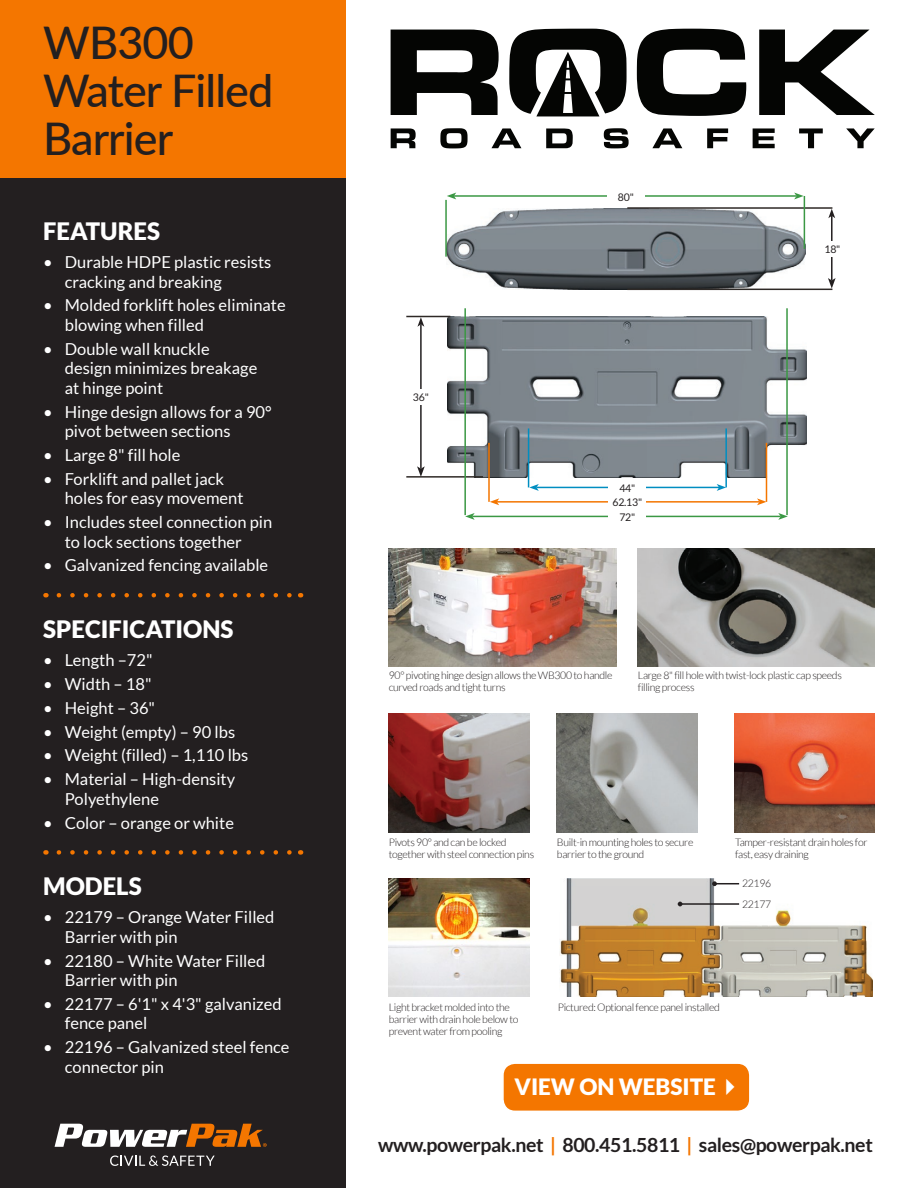
<style>
.page{position:relative;width:918px;height:1188px;background:#fff}
.page>*{position:absolute;margin:0;border:0;box-sizing:border-box;transform-origin:0 0}
.t1{font:500 45px/48px "Lato";letter-spacing:-.02em;color:#231f20}
.t2{font:900 24px "Lato";color:#fff}
.t3{font:900 22.5px "Lato";color:#fff}
.t4{font:700 19.5px "Lato";letter-spacing:-.02em;color:#231f20}
.t5{font:16.5px/19.5px "Lato";color:#fff}
.t6{font:300 10.5px/12px "Lato";letter-spacing:-.03em;color:#231f20}
.t7{font:10.5px "Lato";letter-spacing:-.02em;color:#231f20}
.s1{color:#f47600}
</style>
<div class="page">
<div style="left:0;top:0;width:346px;height:1188px;background:#231f20"></div>
<div style="left:0;top:0;width:346px;height:178px;background:#f47600"></div>
<svg style="left:55px;top:1124px;width:212px;height:23px"></svg>
<svg style="left:110px;top:1156px;width:105px;height:10px"></svg>
<svg style="left:509px;top:29px;width:118px;height:87px"></svg>
<svg style="left:391px;top:30px;width:108px;height:85px"></svg>
<svg style="left:637px;top:29px;width:109px;height:87px"></svg>
<svg style="left:759px;top:30px;width:116px;height:85px"></svg>
<svg style="left:391px;top:128px;width:25px;height:20px"></svg>
<svg style="left:440px;top:128px;width:28px;height:20px"></svg>
<svg style="left:491px;top:128px;width:30px;height:20px"></svg>
<svg style="left:546px;top:129px;width:27px;height:19px"></svg>
<svg style="left:604px;top:128px;width:25px;height:20px"></svg>
<svg style="left:652px;top:128px;width:30px;height:20px"></svg>
<svg style="left:707px;top:128px;width:21px;height:20px"></svg>
<svg style="left:753px;top:128px;width:22px;height:20px"></svg>
<svg style="left:799px;top:128px;width:24px;height:20px"></svg>
<svg style="left:846px;top:128px;width:29px;height:20px"></svg>
<div style="left:503px;top:1063px;width:247px;height:48px;background:#f47600;border-radius:12px"></div>
<div style="left:502px;top:1062px;width:249px;height:50px;border:2px solid #fff;border-radius:12px"></div>
<svg style="left:59px;top:593px;width:233px;height:4px"></svg>
<svg style="left:59px;top:850px;width:233px;height:5px"></svg>
<img style="left:389px;top:548px;width:227px;height:119px">
<img style="left:638px;top:548px;width:237px;height:119px">
<img style="left:389px;top:713px;width:140px;height:119px">
<img style="left:557px;top:713px;width:140px;height:119px">
<img style="left:734px;top:713px;width:141px;height:119px">
<img style="left:389px;top:878px;width:140px;height:119px">
<img style="left:560px;top:878px;width:312px;height:119px">
<img style="left:448px;top:316px;width:358px;height:162px">
<hr style="left:786px;top:308px;width:2px;height:207px;background:#3b9844">
<hr style="left:488px;top:443px;width:2px;height:59px;background:#f47600">
<hr style="left:528px;top:428px;width:1px;height:59px;background:#008ec1">
<hr style="left:725px;top:428px;width:2px;height:59px;background:#008ec1">
<hr style="left:766px;top:443px;width:1px;height:59px;background:#f47600">
<hr style="left:472px;top:516px;width:309px;height:1px;background:#3b9844">
<svg style="left:465px;top:513px;width:10px;height:7px"></svg>
<svg style="left:778px;top:513px;width:10px;height:7px"></svg>
<hr style="left:497px;top:501px;width:262px;height:2px;background:#f47600">
<svg style="left:490px;top:498px;width:9px;height:7px"></svg>
<svg style="left:757px;top:498px;width:9px;height:7px"></svg>
<hr style="left:536px;top:487px;width:183px;height:1px;background:#008ec1">
<svg style="left:529px;top:484px;width:10px;height:7px"></svg>
<svg style="left:717px;top:484px;width:9px;height:7px"></svg>
<div style="left:609px;top:513px;width:37px;height:9px;background:#fff"></div>
<div style="left:609px;top:498px;width:37px;height:10px;background:#fff"></div>
<div style="left:609px;top:484px;width:37px;height:9px;background:#fff"></div>
<hr style="left:406px;top:316px;width:44px;height:1px;background:#2e2926">
<hr style="left:406px;top:476px;width:77px;height:2px;background:#2e2926">
<hr style="left:464px;top:308px;width:2px;height:207px;background:#3b9844">
<hr style="left:420px;top:324px;width:2px;height:145px;background:#231f20">
<svg style="left:417px;top:317px;width:7px;height:10px"></svg>
<svg style="left:417px;top:466px;width:8px;height:11px"></svg>
<div style="left:402px;top:389px;width:37px;height:16px;background:#fff"></div>
<img style="left:446px;top:208px;width:359px;height:81px">
<hr style="left:454px;top:195px;width:343px;height:2px;background:#3b9844">
<svg style="left:447px;top:193px;width:9px;height:6px"></svg>
<svg style="left:794px;top:193px;width:10px;height:6px"></svg>
<div style="left:607px;top:192px;width:37px;height:10px;background:#fff"></div>
<hr style="left:627px;top:207px;width:205px;height:2px;background:#2e2926">
<hr style="left:627px;top:289px;width:205px;height:1px;background:#2e2926">
<hr style="left:831px;top:216px;width:2px;height:64px;background:#231f20">
<svg style="left:828px;top:209px;width:7px;height:9px"></svg>
<svg style="left:828px;top:278px;width:8px;height:11px"></svg>
<div style="left:814px;top:241px;width:37px;height:16px;background:#fff"></div>
<hr style="left:445px;top:200px;width:2px;height:57px;background:#3b9844">
<hr style="left:804px;top:196px;width:1px;height:53px;background:#3b9844">
<svg style="left:712px;top:881px;width:27px;height:5px"></svg>
<hr style="left:680px;top:903px;width:59px;height:2px;background:#231f20">
<svg style="left:678px;top:902px;width:4px;height:4px"></svg>
<h1 class="t1" style="left:43px;top:17px;width:232px">WB300<br>Water Filled<br>Barrier</h1>
<h2 class="t2" style="left:43px;top:217px;width:119px">FEATURES</h2>
<p class="t5" style="left:65px;top:252px;width:208px;text-indent:-22px">• Durable HDPE plastic resists cracking and breaking</p>
<p class="t5" style="left:65px;top:296px;width:223px;text-indent:-22px">• Molded forklift holes eliminate blowing when filled</p>
<p class="t5" style="left:65px;top:339px;width:194px;text-indent:-22px">• Double wall knuckle design minimizes breakage at hinge point</p>
<p class="t5" style="left:65px;top:402px;width:208px;text-indent:-22px">• Hinge design allows for a 90° pivot between sections</p>
<p class="t5" style="left:43px;top:445px;width:139px">• Large 8" fill hole</p>
<p class="t5" style="left:65px;top:469px;width:180px;text-indent:-22px">• Forklift and pallet jack holes for easy movement</p>
<p class="t5" style="left:43px;top:512px;width:231px;text-align:center">• Includes steel connection pin to lock sections together</p>
<p class="t5" style="left:43px;top:556px;width:227px">• Galvanized fencing available</p>
<h2 class="t2" style="left:43px;top:615px;width:192px">SPECIFICATIONS</h2>
<p class="t5" style="left:43px;top:650px;width:111px">• Length –72"</p>
<p class="t5" style="left:43px;top:674px;width:110px">• Width – 18"</p>
<p class="t5" style="left:43px;top:698px;width:113px">• Height – 36"</p>
<p class="t5" style="left:43px;top:722px;width:193px">• Weight (empty) – 90 lbs</p>
<p class="t5" style="left:43px;top:746px;width:207px">• Weight (filled) – 1,110 lbs</p>
<p class="t5" style="left:65px;top:769px;width:172px;text-indent:-22px">• Material – High-density<br>Polyethylene</p>
<p class="t5" style="left:43px;top:813px;width:192px">• Color – orange or white</p>
<h2 class="t2" style="left:43px;top:872px;width:100px">MODELS</h2>
<p class="t5" style="left:65px;top:907px;width:211px;text-indent:-22px">• 22179 – Orange Water Filled<br>Barrier with pin</p>
<p class="t5" style="left:65px;top:951px;width:202px;text-indent:-22px">• 22180 – White Water Filled<br>Barrier with pin</p>
<p class="t5" style="left:65px;top:994px;width:218px;text-indent:-22px">• 22177 – 6'1" x 4'3" galvanized fence panel</p>
<p class="t5" style="left:65px;top:1037px;width:226px;text-indent:-22px">• 22196 – Galvanized steel fence connector pin</p>
<p class="t7" style="left:413px;top:391px;width:17px">36"</p>
<p class="t7" style="left:618px;top:191px;width:17px">80"</p>
<p class="t7" style="left:619px;top:482px;width:17px">44"</p>
<p class="t7" style="left:613px;top:497px;width:31px">62.13"</p>
<p class="t7" style="left:619px;top:511px;width:17px">72"</p>
<p class="t7" style="left:824px;top:243px;width:17px">18"</p>
<p class="t6" style="left:389px;top:670px;width:225px">90° pivoting hinge design allows the WB300 to handle curved roads and tight turns</p>
<p class="t6" style="left:638px;top:670px;width:205px">Large 8" fill hole with twist-lock plastic cap speeds filling process</p>
<p class="t6" style="left:389px;top:836px;width:147px">Pivots 90° and can be locked together with steel connection pins</p>
<p class="t6" style="left:557px;top:836px;width:138px">Built-in mounting holes to secure barrier to the ground</p>
<p class="t6" style="left:735px;top:836px;width:134px">Tamper-resistant drain holes for fast, easy draining</p>
<p class="t6" style="left:742px;top:873px;width:31px;line-height:20.2px">22196<br>22177</p>
<p class="t6" style="left:389px;top:1002px;width:131px">Light bracket molded into the barrier with drain hole below to prevent water from pooling</p>
<p class="t6" style="left:558px;top:1002px;width:164px">Pictured: Optional fence panel installed</p>
<h3 class="t3" style="left:514px;top:1073px;width:203px">VIEW ON WEBSITE</h3>
<p class="t4" style="left:378px;top:1134px;width:496px">www.powerpak.net <span class="s1">|</span> 800.451.5811 <span class="s1">|</span> sales@powerpak.net</p>
</div>
